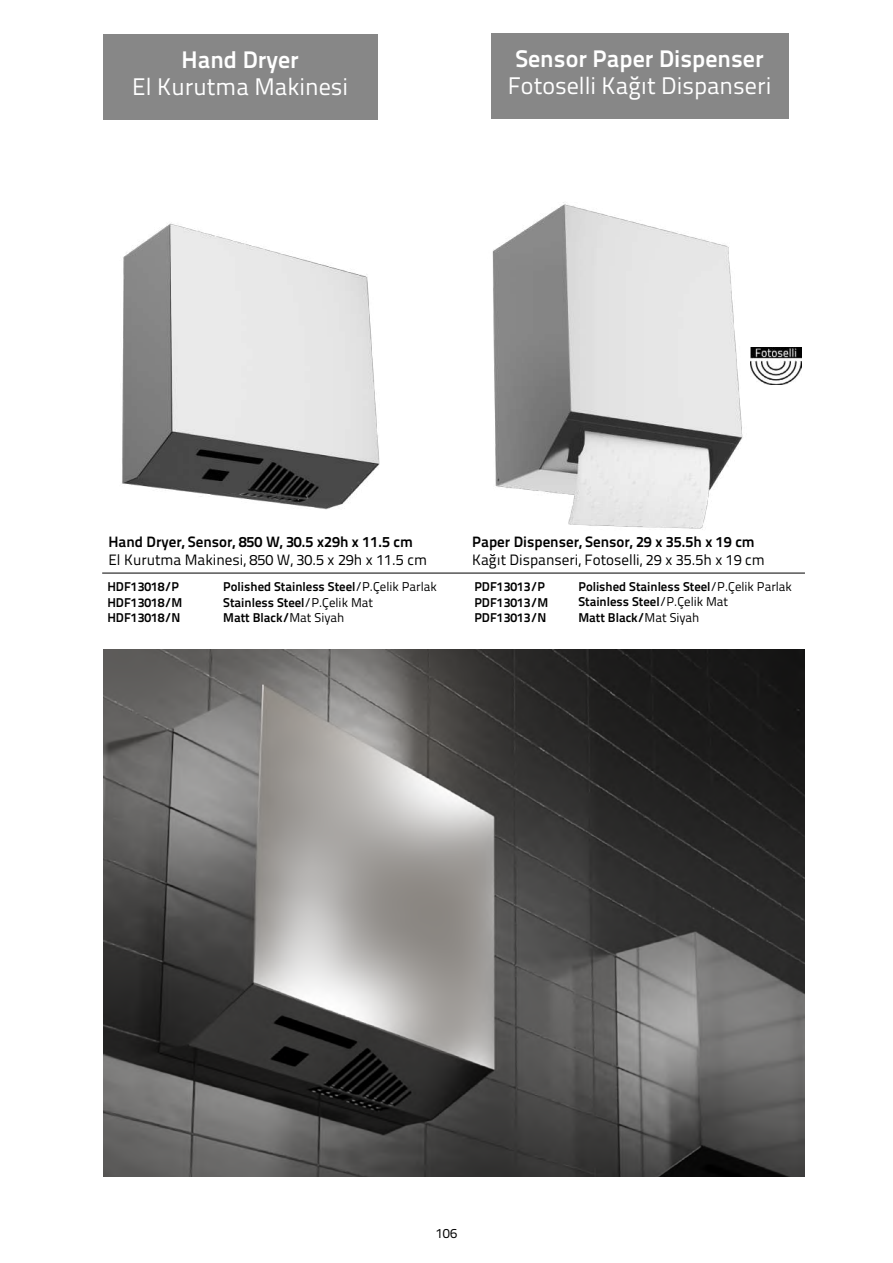
<style>
.page{position:relative;width:893px;height:1263px;background:#fff}
.page>*{position:absolute;margin:0;border:0;box-sizing:border-box;transform-origin:0 0}
.t1{font:24px "Titillium Text 25 L 400 wt";color:#fff}
.t2{font:24px "Titillium Text 25 L 800 wt";color:#fff}
.t3{font:15px "Titillium Text 25 L 400 wt";color:#000}
.t4{font:15px "Titillium Text 25 L 800 wt";color:#000}
.t5{font:13.5px "Titillium Text 25 L 400 wt";color:#000}
.t6{font:12.75px/15.3px "Titillium Text 25 L 800 wt";color:#000}
.s1{font-family:"Titillium Text 25 L 400 wt"}
</style>
<div class="page">
<div style="left:103px;top:34px;width:274px;height:85px;background:#878787"></div>
<img style="left:492px;top:202px;width:297px;height:328px">
<img style="left:122px;top:223px;width:258px;height:287px">
<img style="left:103px;top:650px;width:702px;height:527px">
<hr style="left:102px;top:573px;width:703px;height:1px;background:#000">
<div style="left:491px;top:33px;width:297px;height:86px;background:#878787"></div>
<img style="left:751px;top:348px;width:51px;height:37px">
<h1 class="t2" style="left:182px;top:41px;width:119px">Hand Dryer</h1>
<h1 class="t1" style="left:132px;top:69px;width:217px">El Kurutma Makinesi</h1>
<h1 class="t2" style="left:515px;top:41px;width:250px">Sensor Paper Dispenser</h1>
<h1 class="t1" style="left:508px;top:68px;width:265px">Fotoselli Kağıt Dispanseri</h1>
<p class="t4" style="left:108px;top:530px;width:306px">Hand Dryer, Sensor, 850 W, 30.5 x29h x 11.5 cm</p>
<p class="t3" style="left:108px;top:549px;width:320px">El Kurutma Makinesi, 850 W, 30.5 x 29h x 11.5 cm</p>
<p class="t4" style="left:472px;top:530px;width:284px">Paper Dispenser, Sensor, 29 x 35.5h x 19 cm</p>
<p class="t3" style="left:472px;top:549px;width:294px">Kağıt Dispanseri, Fotoselli, 29 x 35.5h x 19 cm</p>
<p class="t6" style="left:223px;top:578px;width:215px">Polished Stainless Steel<span class="s1">/P.Çelik Parlak<br></span>Stainless Steel<span class="s1">/P.Çelik Mat<br></span>Matt Black/<span class="s1">Mat Siyah</span></p>
<p class="t6" style="left:578px;top:578px;width:215px">Polished Stainless Steel<span class="s1">/P.Çelik Parlak<br></span>Stainless Steel<span class="s1">/P.Çelik Mat<br></span>Matt Black/<span class="s1">Mat Siyah</span></p>
<p class="t6" style="left:107px;top:578px;width:76px">HDF13018/P<br>HDF13018/M<br>HDF13018/N</p>
<p class="t6" style="left:474px;top:578px;width:75px">PDF13013/P<br>PDF13013/M<br>PDF13013/N</p>
<p class="t5" style="left:436px;top:1223px;width:23px">106</p>
</div>
